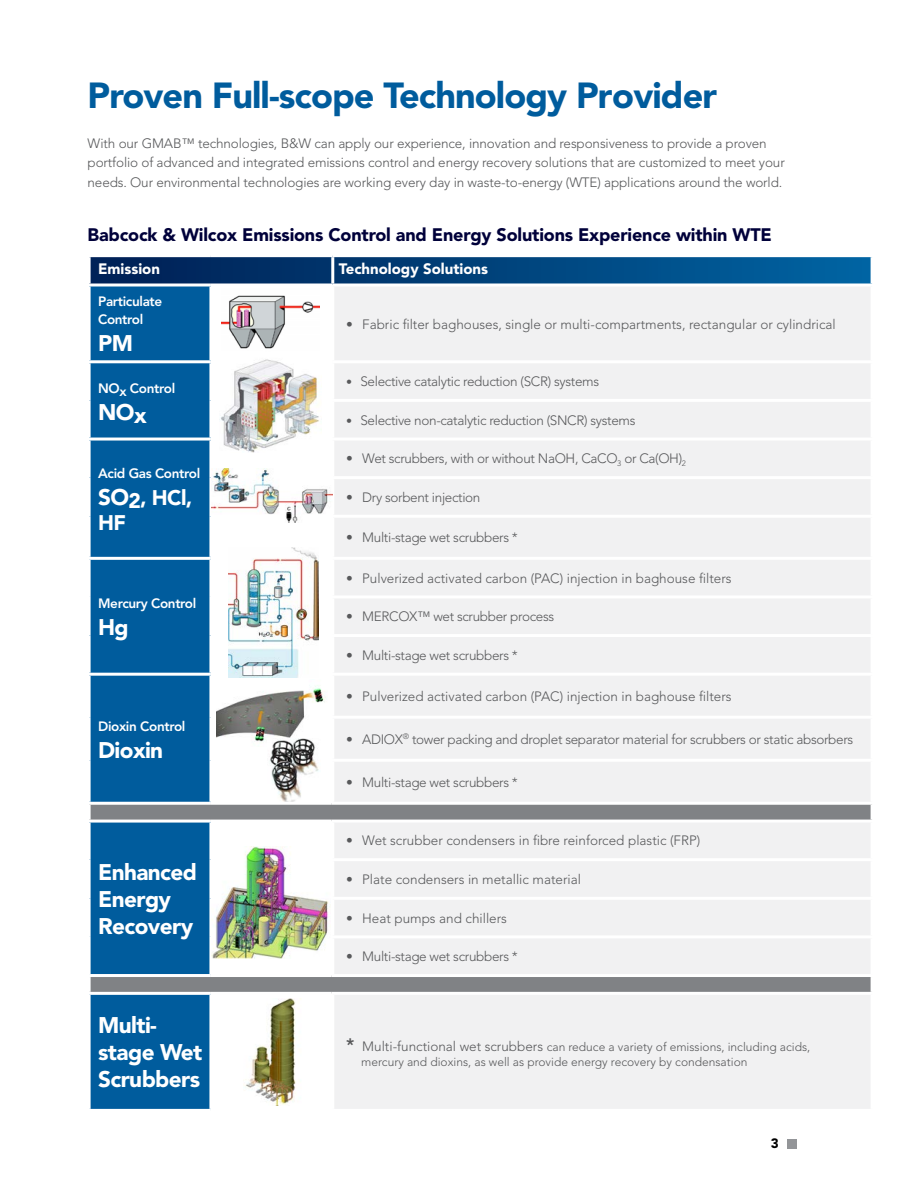
<style>
.page{position:relative;width:918px;height:1188px;background:#fff}
.page>*{position:absolute;margin:0;border:0;box-sizing:border-box;transform-origin:0 0}
.t1{font:900 36px "Avenir LT Std";letter-spacing:-.025em;color:#005c9d}
.t2{font:900 22.5px/27px "Avenir LT Std";letter-spacing:-.025em;color:#fff}
.t3{font:900 21px/25.2px "Avenir LT Std";color:#fff}
.t4{font:900 18px "Avenir LT Std";letter-spacing:-.01em;color:#00013a}
.t5{font:900 15px "Avenir LT Std";color:#fff}
.t6{font:300 13.5px/19.5px "Avenir LT Std";letter-spacing:-.01em;color:#58595b}
.t7{font:800 13.5px/18px "Avenir LT Std";letter-spacing:-.025em;color:#fff}
.t8{font:900 13.5px "Avenir LT Std";color:#000}
.t9{font:300 12px/14.4px "Avenir LT Std";color:#58595b}
.s1{font-size:22.5px}
.s2{font-size:12px}
.s3{font-weight:800;font-size:18px}
.s4{font-size:13.5px}
</style>
<div class="page">
<div style="left:787px;top:1139px;width:9px;height:10px;background:#939598"></div>
<svg style="left:91px;top:257px;width:780px;height:27px;background:#06467d"></svg>
<div style="left:91px;top:287px;width:118px;height:822px;background:#005c9d"></div>
<div style="left:334px;top:287px;width:536px;height:822px;background:#f1f1f2"></div>
<svg style="left:91px;top:805px;width:780px;height:187px;fill:#f1f1f2"></svg>
<hr style="left:331px;top:257px;width:3px;height:27px;background:#fff">
<hr style="left:88px;top:360px;width:123px;height:3px;background:#fff">
<hr style="left:333px;top:360px;width:541px;height:3px;background:#fff">
<hr style="left:331px;top:399px;width:543px;height:3px;background:#fff">
<hr style="left:331px;top:438px;width:543px;height:3px;background:#fff">
<hr style="left:331px;top:476px;width:543px;height:3px;background:#fff">
<hr style="left:331px;top:515px;width:543px;height:3px;background:#fff">
<hr style="left:331px;top:557px;width:543px;height:3px;background:#fff">
<hr style="left:331px;top:595px;width:543px;height:3px;background:#fff">
<hr style="left:331px;top:634px;width:543px;height:3px;background:#fff">
<hr style="left:331px;top:673px;width:543px;height:3px;background:#fff">
<hr style="left:331px;top:716px;width:543px;height:3px;background:#fff">
<hr style="left:331px;top:759px;width:543px;height:3px;background:#fff">
<hr style="left:331px;top:802px;width:543px;height:3px;background:#fff">
<hr style="left:209px;top:823px;width:3px;height:37px;background:#fff">
<hr style="left:331px;top:820px;width:543px;height:3px;background:#fff">
<hr style="left:331px;top:823px;width:3px;height:35px;background:#fff">
<hr style="left:209px;top:860px;width:3px;height:38px;background:#fff">
<hr style="left:331px;top:858px;width:543px;height:3px;background:#fff">
<hr style="left:331px;top:861px;width:3px;height:36px;background:#fff">
<hr style="left:209px;top:898px;width:3px;height:39px;background:#fff">
<hr style="left:331px;top:897px;width:543px;height:3px;background:#fff">
<hr style="left:331px;top:900px;width:3px;height:35px;background:#fff">
<hr style="left:209px;top:937px;width:3px;height:37px;background:#fff">
<hr style="left:331px;top:935px;width:543px;height:3px;background:#fff">
<hr style="left:331px;top:938px;width:3px;height:36px;background:#fff">
<hr style="left:331px;top:974px;width:543px;height:3px;background:#fff">
<hr style="left:331px;top:992px;width:543px;height:3px;background:#fff">
<hr style="left:88px;top:438px;width:123px;height:3px;background:#fff">
<hr style="left:88px;top:557px;width:123px;height:3px;background:#fff">
<hr style="left:88px;top:673px;width:123px;height:3px;background:#fff">
<hr style="left:88px;top:802px;width:123px;height:3px;background:#fff">
<hr style="left:88px;top:820px;width:123px;height:3px;background:#fff">
<hr style="left:211px;top:820px;width:120px;height:3px;background:#fff">
<hr style="left:88px;top:974px;width:123px;height:3px;background:#fff">
<hr style="left:211px;top:974px;width:120px;height:3px;background:#fff">
<hr style="left:88px;top:992px;width:123px;height:3px;background:#fff">
<img style="left:222px;top:295px;width:97px;height:54px">
<img style="left:212px;top:468px;width:120px;height:55px">
<img style="left:219px;top:359px;width:101px;height:93px">
<img style="left:228px;top:548px;width:91px;height:129px">
<img style="left:217px;top:686px;width:109px;height:56px">
<img style="left:268px;top:739px;width:53px;height:62px">
<img style="left:212px;top:846px;width:118px;height:112px">
<img style="left:245px;top:998px;width:56px;height:107px">
<h1 class="t1" style="left:88px;top:74px;width:631px">Proven Full-scope Technology Provider</h1>
<p class="t6" style="left:88px;top:134px;width:699px">With our GMAB™ technologies, B&amp;W can apply our experience, innovation and responsiveness to provide a proven portfolio of advanced and integrated emissions control and energy recovery solutions that are customized to meet your needs. Our environmental technologies are working every day in waste-to-energy (WTE) applications around the world.</p>
<h3 class="t4" style="left:88px;top:223px;width:686px">Babcock &amp; Wilcox Emissions Control and Energy Solutions Experience within WTE</h3>
<p class="t5" style="left:98px;top:259px;width:63px">Emission</p>
<p class="t5" style="left:339px;top:259px;width:151px">Technology Solutions</p>
<p class="t7" style="left:98px;top:292px;width:66px">Particulate<br>Control</p>
<h2 class="t2" style="left:98px;top:330px;width:36px">PM</h2>
<p class="t6" style="left:346px;top:314px;width:491px">• Fabric filter baghouses, single or multi-compartments, rectangular or cylindrical</p>
<p class="t7" style="left:98px;top:379px;width:79px">NOx Control</p>
<h2 class="t2" style="left:98px;top:398px;width:50px">NOx</h2>
<p class="t7" style="left:98px;top:465px;width:104px">Acid Gas Control</p>
<h3 class="t3" style="left:98px;top:485px;width:96px"><span class="s1">SO</span>2, HCl,<br>HF</h3>
<p class="t7" style="left:98px;top:595px;width:100px">Mercury Control</p>
<h2 class="t2" style="left:98px;top:614px;width:32px">Hg</h2>
<p class="t7" style="left:98px;top:717px;width:89px">Dioxin Control</p>
<h2 class="t2" style="left:98px;top:736px;width:67px">Dioxin</h2>
<h2 class="t2" style="left:98px;top:858px;width:100px">Enhanced<br>Energy<br>Recovery</h2>
<h2 class="t2" style="left:98px;top:1012px;width:106px">Multi&shy;stage Wet<br>Scrubbers</h2>
<p class="t6" style="left:346px;top:372px;width:254px"><span class="s2">•</span> Selective catalytic reduction (SCR) systems</p>
<p class="t6" style="left:346px;top:410px;width:291px"><span class="s2">•</span> Selective non-catalytic reduction (SNCR) systems</p>
<p class="t6" style="left:346px;top:449px;width:341px">• Wet scrubbers, with or without NaOH, CaCO<sub>3</sub> or Ca(OH)<sub>2</sub></p>
<p class="t6" style="left:346px;top:488px;width:136px">• Dry sorbent injection</p>
<p class="t6" style="left:346px;top:528px;width:173px">• Multi-stage wet scrubbers *</p>
<p class="t6" style="left:346px;top:568px;width:387px">• Pulverized activated carbon (PAC) injection in baghouse filters</p>
<p class="t6" style="left:346px;top:607px;width:210px">• MERCOX™ wet scrubber process</p>
<p class="t6" style="left:346px;top:646px;width:173px">• Multi-stage wet scrubbers *</p>
<p class="t6" style="left:346px;top:686px;width:387px">• Pulverized activated carbon (PAC) injection in baghouse filters</p>
<p class="t6" style="left:346px;top:729px;width:508px">• ADIOX<sup>®</sup> tower packing and droplet separator material for scrubbers or static absorbers</p>
<p class="t6" style="left:346px;top:772px;width:173px">• Multi-stage wet scrubbers *</p>
<p class="t6" style="left:346px;top:831px;width:356px">• Wet scrubber condensers in fibre reinforced plastic (FRP)</p>
<p class="t6" style="left:346px;top:870px;width:236px">• Plate condensers in metallic material</p>
<p class="t6" style="left:346px;top:908px;width:162px">• Heat pumps and chillers</p>
<p class="t6" style="left:346px;top:947px;width:173px">• Multi-stage wet scrubbers *</p>
<p class="t9" style="left:361px;top:1040px;width:451px;text-indent:-15px"><span class="s3">*</span> <span class="s4">Multi-functional wet scrubbers</span> can reduce a variety of emissions, including acids, mercury and dioxins, as well as provide energy recovery by condensation</p>
<p class="t8" style="left:771px;top:1135px;width:9px">3</p>
</div>
